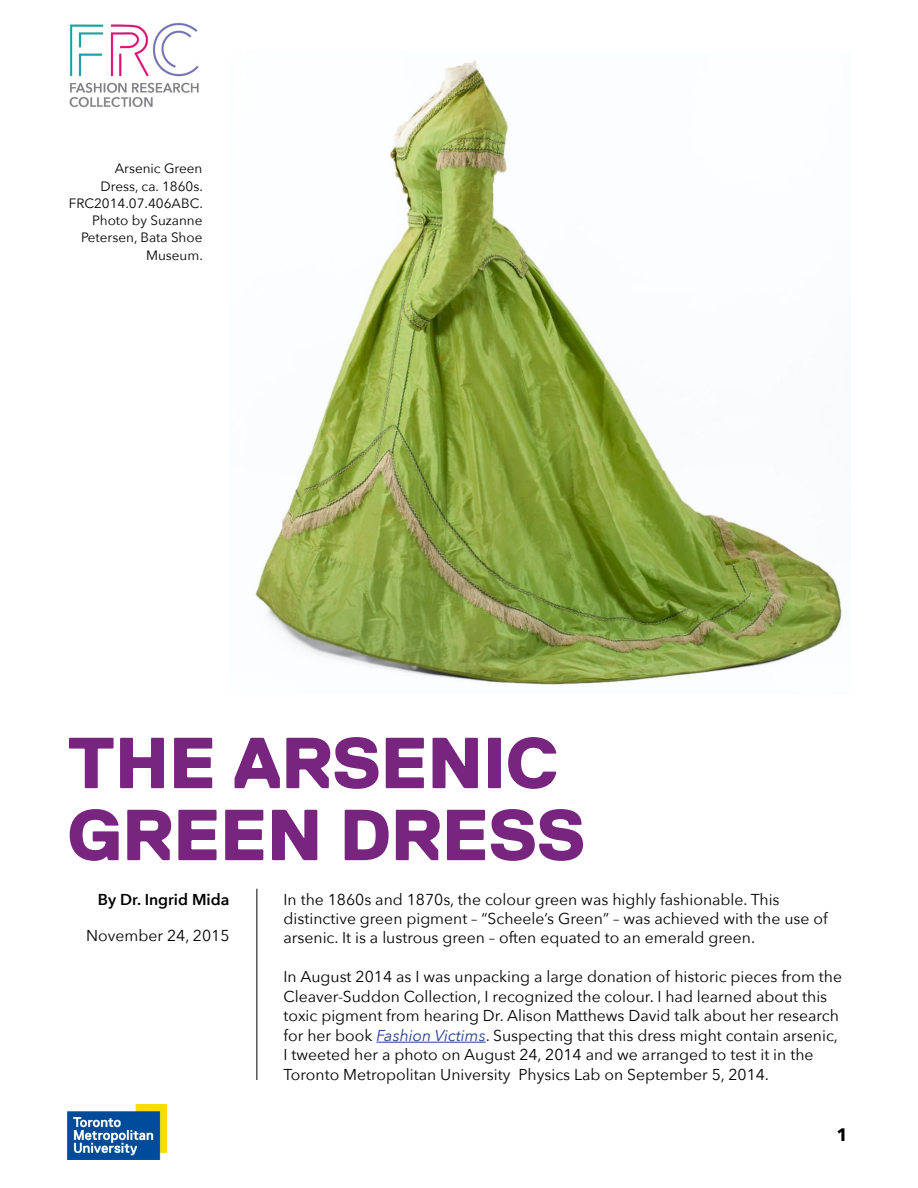
<style>
.page{position:relative;width:918px;height:1188px;background:#fff}
.page>*{position:absolute;margin:0;border:0;box-sizing:border-box;transform-origin:0 0}
.t1{font:800 72px/72px "Replica Std";color:#782580}
.t2{font:700 18px "Avenir Next";color:#000}
.t3{font:15.75px/19.5px "Avenir Next";color:#000}
.t4{font:600 15.75px "Avenir Next";color:#000}
.t5{font:13.5px/17.2px "Avenir Next";color:#000;text-align:right}
.s1{font-style:italic;color:#25408f}
</style>
<div class="page">
<hr style="left:256px;top:889px;width:1px;height:191px;background:#000">
<hr style="left:376px;top:1042px;width:110px;height:1px;background:#25408f">
<img style="left:69px;top:22px;width:130px;height:86px">
<img style="left:67px;top:1105px;width:100px;height:54px">
<img style="left:255px;top:60px;width:587px;height:625px">
<p class="t5" style="left:69px;top:159px;width:136px">Arsenic Green<br>Dress, ca. 1860s.<br>FRC2014.07.406ABC.<br>Photo by Suzanne<br>Petersen, Bata Shoe<br>Museum.</p>
<h1 class="t1" style="left:68px;top:728px;width:519px">THE ARSENIC<br>GREEN DRESS</h1>
<p class="t4" style="left:98px;top:886px;width:133px">By Dr. Ingrid Mida</p>
<p class="t3" style="left:86px;top:925px;width:145px">November 24, 2015</p>
<p class="t3" style="left:283px;top:889px;width:546px">In the 1860s and 1870s, the colour green was highly fashionable. This distinctive green pigment – “Scheele’s Green” – was achieved with the use of arsenic. It is a lustrous green – often equated to an emerald green.</p>
<p class="t3" style="left:283px;top:967px;width:560px">In August 2014 as I was unpacking a large donation of historic pieces from the Cleaver-Suddon Collection, I recognized the colour. I had learned about this toxic pigment from hearing Dr. Alison Matthews David talk about her research for her book <span class="s1">Fashion Victims</span>. Suspecting that this dress might contain arsenic, I tweeted her a photo on August 24, 2014 and we arranged to test it in the Toronto Metropolitan University Physics Lab on September 5, 2014.</p>
<p class="t2" style="left:836px;top:1119px;width:13px">1</p>
</div>
